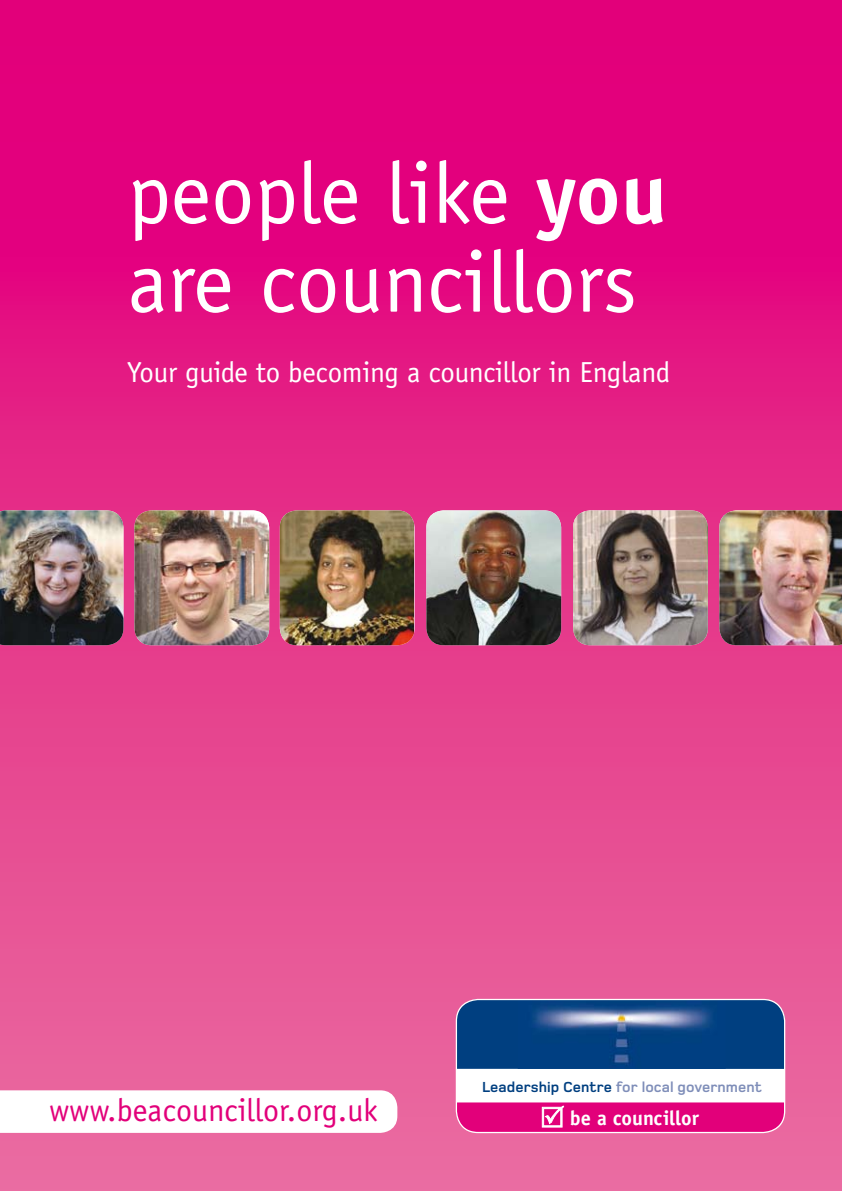
<style>
.page{position:relative;width:842px;height:1191px;background:#fff}
.page>*{position:absolute;margin:0;border:0;box-sizing:border-box;transform-origin:0 0}
.t1{font:86.8px/88.8px "Officina Sans";color:#fff}
.t2{font:32px "Officina Sans";color:#e2007a}
.t3{font:29px "Officina Sans";letter-spacing:-.01em;color:#fff}
.t4{font:700 20.4px "Officina Sans";color:#fff}
.t5{font:700 15px "Foundry Monoline";letter-spacing:.005em;color:#7f8eb9}
.s1{font-weight:700}
.s2{color:#003f80}
</style>
<div class="page">
<div style="left:0;top:0;width:842px;height:1191px;background:linear-gradient(to bottom,#e20077,#ea72a0)"></div>
<img style="left:573px;top:510px;width:135px;height:135px">
<img style="left:719px;top:510px;width:123px;height:135px">
<img style="left:426px;top:510px;width:135px;height:135px">
<img style="left:280px;top:510px;width:134px;height:135px">
<img style="left:134px;top:510px;width:135px;height:135px">
<img style="left:0;top:510px;width:123px;height:135px">
<svg style="left:0;top:1090px;width:397px;height:42px"></svg>
<div style="left:457px;top:1068px;width:328px;height:35px;background:#fff"></div>
<div style="left:456px;top:999px;width:329px;height:70px;background:#003f80"></div>
<img style="left:518px;top:1000px;width:208px;height:69px">
<svg style="left:456px;top:1102px;width:329px;height:30px;background:#e30d80"></svg>
<div style="left:456px;top:998px;width:329px;height:135px;border:1px solid #fff;border-radius:22px"></div>
<h1 class="t1" style="left:128px;top:149px;width:541px">people like <span class="s1">you </span>are councillors</h1>
<p class="t3" style="left:128px;top:355px;width:544px">Your guide to becoming a councillor in England</p>
<p class="t2" style="left:49px;top:1091px;width:330px">www.beacouncil or.org.uk</p>
<p class="t2" style="left:59px;top:1091px;width:330px">www.beacouncillor.org.uk</p>
<p class="t5" style="left:482px;top:1079px;width:281px"><span class="s2">Leadership Centre</span> for local government</p>
<p class="t4" style="left:570px;top:1105px;width:131px">be a councillor</p>
</div>
